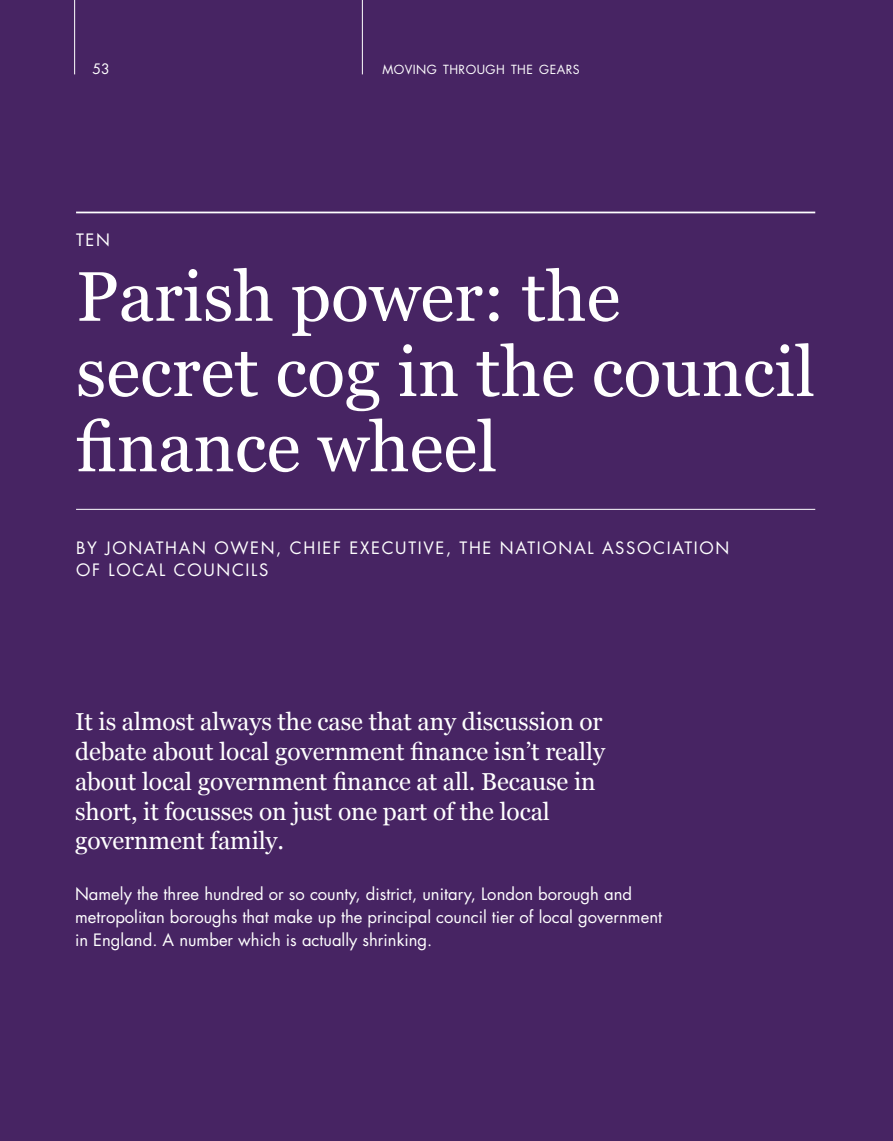
<style>
.page{position:relative;width:893px;height:1141px;background:#472463}
.page>*{position:absolute;margin:0;border:0;box-sizing:border-box;transform-origin:0 0}
.t1{font:70px/75.2px "Georgia";color:#fff}
.t2{font:24.5px/29.8px "Georgia";letter-spacing:-.005em;color:#fff}
.t3{font:16.62px/22.8px "Futura Std";color:#fff}
.t4{font:16.62px/22.8px "Futura Std";letter-spacing:.1em;color:#fff}
.t5{font:14px "Futura Std";color:#fff}
.t6{font:12.25px "Futura Std";letter-spacing:.035em;color:#fff}
</style>
<div class="page">
<hr style="left:76px;top:212px;width:739px;height:1px;background:#fff">
<hr style="left:76px;top:509px;width:739px;height:1px;background:#fff">
<hr style="left:362px;top:0;width:1px;height:74px;background:#fff">
<hr style="left:74px;top:0;width:1px;height:74px;background:#fff">
<p class="t5" style="left:93px;top:60px;width:19px">53</p>
<p class="t6" style="left:382px;top:62px;width:199px">MOVING THROUGH THE GEARS</p>
<p class="t3" style="left:76px;top:229px;width:35px">TEN</p>
<h1 class="t1" style="left:76px;top:256px;width:741px">Parish power: the secret cog in the council finance wheel</h1>
<p class="t4" style="left:76px;top:536px;width:655px">BY JONATHAN OWEN, CHIEF EXECUTIVE, THE NATIONAL ASSOCIATION<br>OF LOCAL COUNCILS</p>
<p class="t2" style="left:75px;top:706px;width:531px">It is almost always the case that any discussion or debate about local government finance isn’t really about local government finance at all. Because in short, it focusses on just one part of the local government family.</p>
<p class="t3" style="left:75px;top:883px;width:589px">Namely the three hundred or so county, district, unitary, London borough and metropolitan boroughs that make up the principal council tier of local government in England. A number which is actually shrinking.</p>
</div>
